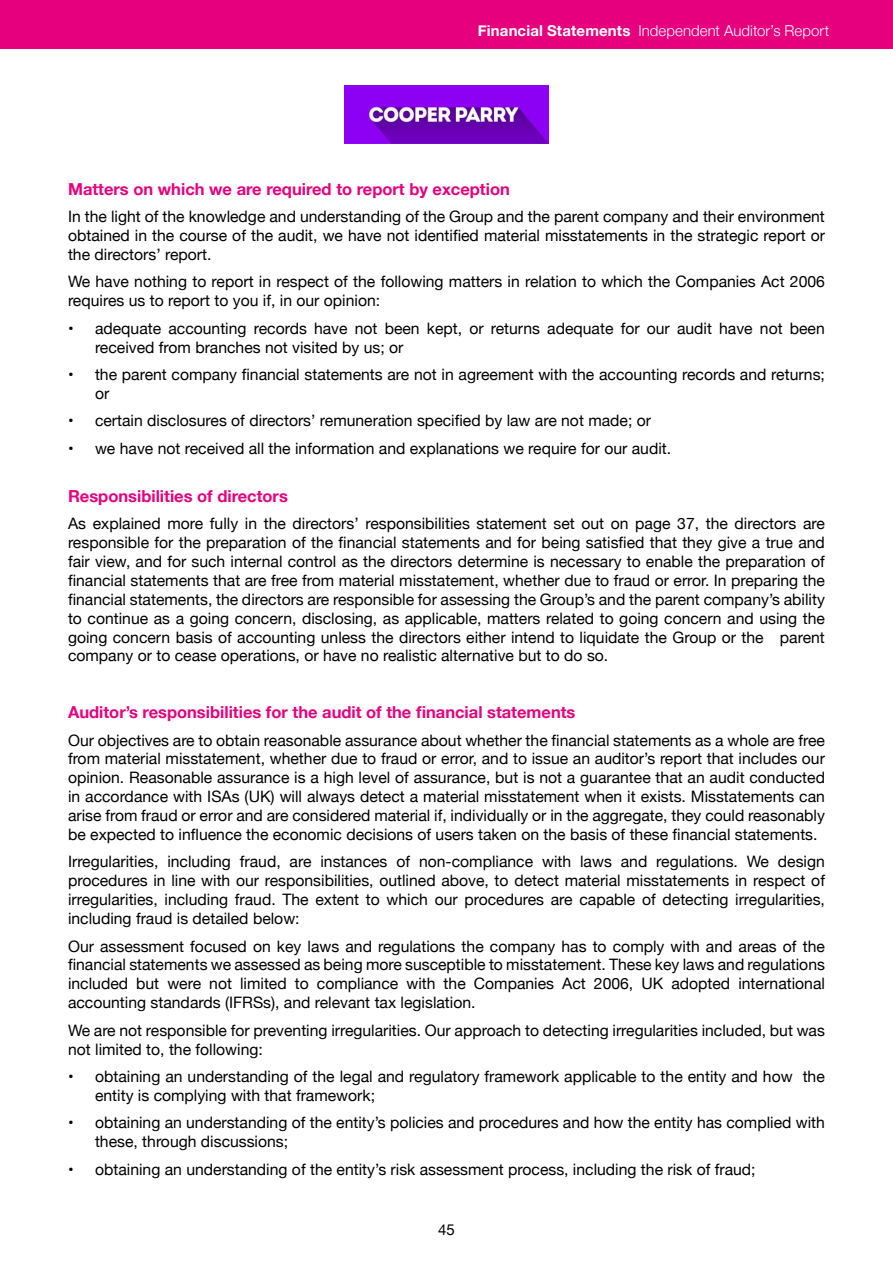
<style>
.page{position:relative;width:893px;height:1263px;background:#fff}
.page>*{position:absolute;margin:0;border:0;box-sizing:border-box;transform-origin:0 0}
.t1{font:700 16.5px "Helvetica Neue";color:#e6007d}
.t2{font:15.75px/18.9px "Helvetica Neue";color:#000}
.t3{font:300 15px "Helvetica Neue";letter-spacing:.005em;color:#fff}
.t4{font:15px "Helvetica Neue";color:#000}
.s1{font-weight:700}
</style>
<div class="page">
<img style="left:345px;top:85px;width:203px;height:58px">
<div style="left:0;top:0;width:893px;height:49px;background:#e6007d"></div>
<p class="t3" style="left:478px;top:18px;width:353px"><span class="s1">Financial Statements</span> Independent Auditor’s Report</p>
<p class="t1" style="left:68px;top:176px;width:443px">Matters on which we are required to report by exception</p>
<p class="t2" style="left:68px;top:208px;width:758px;text-align:justify">In the light of the knowledge and understanding of the Group and the parent company and their environment obtained in the course of the audit, we have not identified material misstatements in the strategic report or the directors’ report.</p>
<p class="t2" style="left:68px;top:273px;width:758px">We have nothing to report in respect of the following matters in relation to which the Companies Act 2006 requires us to report to you if, in our opinion:</p>
<p class="t2" style="left:95px;top:319px;width:731px;text-indent:-27px">• adequate accounting records have not been kept, or returns adequate for our audit have not been received from branches not visited by us; or</p>
<p class="t2" style="left:95px;top:366px;width:731px;text-indent:-27px">• the parent company financial statements are not in agreement with the accounting records and returns; or</p>
<p class="t2" style="left:68px;top:412px;width:585px">• certain disclosures of directors’ remuneration specified by law are not made; or</p>
<p class="t2" style="left:68px;top:439px;width:605px">• we have not received all the information and explanations we require for our audit.</p>
<p class="t1" style="left:68px;top:483px;width:221px">Responsibilities of directors</p>
<p class="t2" style="left:68px;top:515px;width:758px;text-align:justify">As explained more fully in the directors’ responsibilities statement set out on page 37, the directors are responsible for the preparation of the financial statements and for being satisfied that they give a true and fair view, and for such internal control as the directors determine is necessary to enable the preparation of financial statements that are free from material misstatement, whether due to fraud or error. In preparing the financial statements, the directors are responsible for assessing the Group’s and the parent company’s ability to continue as a going concern, disclosing, as applicable, matters related to going concern and using the going concern basis of accounting unless the directors either intend to liquidate the Group or the parent company or to cease operations, or have no realistic alternative but to do so.</p>
<p class="t1" style="left:68px;top:699px;width:509px">Auditor’s responsibilities for the audit of the financial statements</p>
<p class="t2" style="left:68px;top:731px;width:758px;text-align:justify">Our objectives are to obtain reasonable assurance about whether the financial statements as a whole are free from material misstatement, whether due to fraud or error, and to issue an auditor’s report that includes our opinion. Reasonable assurance is a high level of assurance, but is not a guarantee that an audit conducted in accordance with ISAs (UK) will always detect a material misstatement when it exists. Misstatements can arise from fraud or error and are considered material if, individually or in the aggregate, they could reasonably be expected to influence the economic decisions of users taken on the basis of these financial statements.</p>
<p class="t2" style="left:68px;top:853px;width:758px;text-align:justify">Irregularities, including fraud, are instances of non-compliance with laws and regulations. We design procedures in line with our responsibilities, outlined above, to detect material misstatements in respect of irregularities, including fraud. The extent to which our procedures are capable of detecting irregularities, including fraud is detailed below:</p>
<p class="t2" style="left:68px;top:937px;width:758px;text-align:justify">Our assessment focused on key laws and regulations the company has to comply with and areas of the financial statements we assessed as being more susceptible to misstatement. These key laws and regulations included but were not limited to compliance with the Companies Act 2006, UK adopted international accounting standards (IFRSs), and relevant tax legislation.</p>
<p class="t2" style="left:68px;top:1021px;width:758px">We are not responsible for preventing irregularities. Our approach to detecting irregularities included, but was not limited to, the following:</p>
<p class="t2" style="left:95px;top:1068px;width:731px;text-indent:-27px">• obtaining an understanding of the legal and regulatory framework applicable to the entity and how the entity is complying with that framework;</p>
<p class="t2" style="left:95px;top:1114px;width:731px;text-indent:-27px">• obtaining an understanding of the entity’s policies and procedures and how the entity has complied with these, through discussions;</p>
<p class="t2" style="left:68px;top:1160px;width:689px">• obtaining an understanding of the entity’s risk assessment process, including the risk of fraud;</p>
<p class="t4" style="left:438px;top:1218px;width:18px">45</p>
</div>
